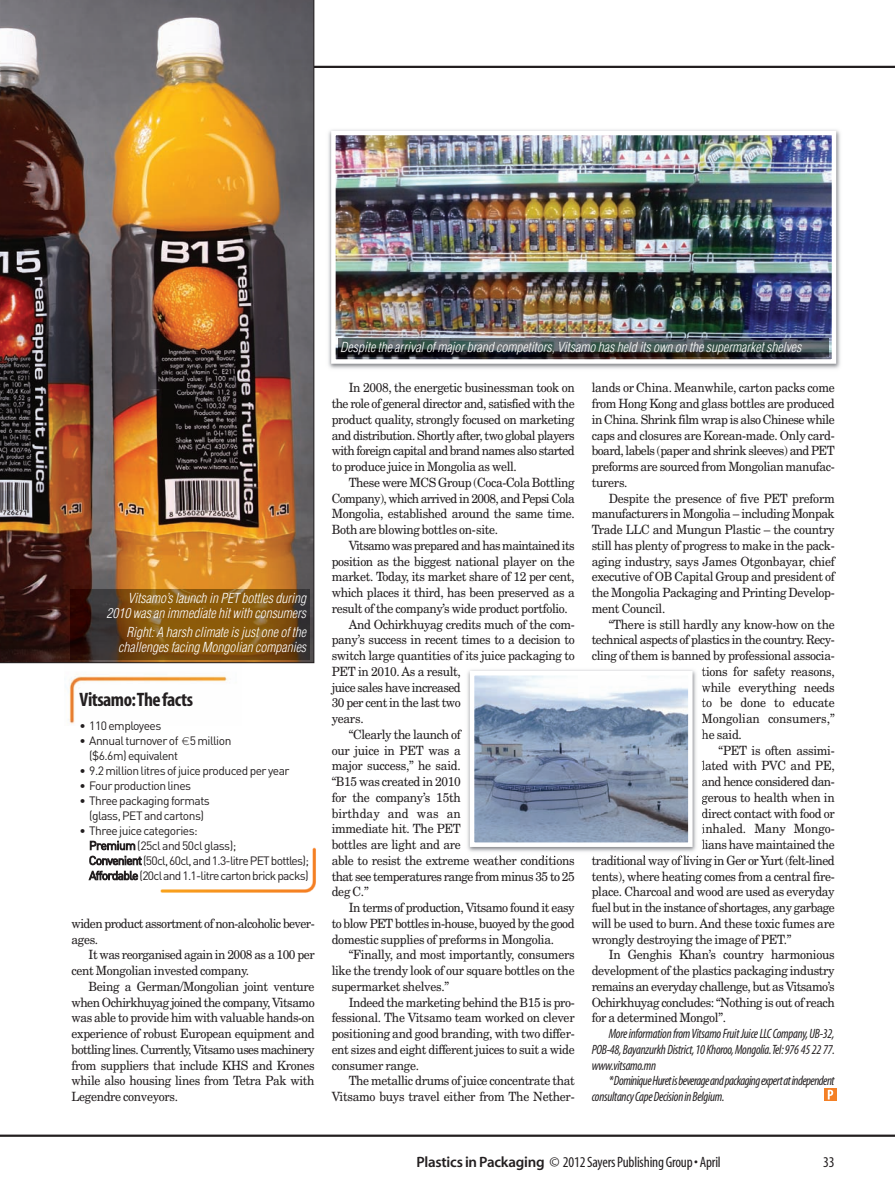
<style>
.page{position:relative;width:895px;height:1193px;background:#fff}
.page>*{position:absolute;margin:0;border:0;box-sizing:border-box;transform-origin:0 0}
.t1{font:700 condensed 19.5px "Myriad";letter-spacing:-.025em;color:#231f20}
.t2{font:condensed 15px "Myriad";letter-spacing:-.01em;color:#231f20}
.t3{font:italic 300 condensed 13.5px/15px "Helvetica";color:#fff;text-align:right}
.t4{font:italic condensed 13.5px/15.8px "Myriad";letter-spacing:-.02em;color:#231f20;text-align:justify;scale:.94 1}
.t5{font:12.75px/15.8px "New Century Schlbk";letter-spacing:-.03em;color:#231f20;text-align:justify;scale:.94 1}
.t6{font:12.75px "New Century Schlbk";letter-spacing:-.05em;color:#231f20;scale:.94 1}
.t7{font:12.75px "New Century Schlbk";letter-spacing:-.005em;color:#231f20;scale:.94 1}
.t8{font:12.75px "New Century Schlbk";letter-spacing:-.055em;color:#231f20;scale:.94 1}
.t9{font:12.75px "New Century Schlbk";letter-spacing:-.01em;color:#231f20;scale:.94 1}
.t10{font:12.75px "New Century Schlbk";letter-spacing:.005em;color:#231f20;scale:.94 1}
.t11{font:12px/15px "DIN";letter-spacing:-.04em;color:#231f20}
.t12{font:12px/15px "DIN";letter-spacing:-.06em;color:#231f20}
.s1{font-family:"Logofont Euro";font-size:13.5px}
.s2{font-family:"Myriad Semi Bold Norm";font-stretch:normal}
</style>
<div class="page">
<img style="left:0;top:0;width:894px;height:1137px">
<p class="t3" style="left:106px;top:592px;width:204px">Vitsamo’s launch in PET bottles during<br>2010 was an immediate hitwith consumers</p>
<p class="t3" style="left:118px;top:626px;width:192px">Right:A harsh climate is justone ofthe challenges facing Mongolian companies</p>
<h1 class="t1" style="left:79px;top:693px;width:115px">Vitsamo: The facts</h1>
<p class="t11" style="left:79px;top:719px;width:83px">• 110 employees</p>
<p class="t11" style="left:89px;top:734px;width:144px;text-indent:-9px">• Annual turnover of <span class="s1">e</span>5 million ($6.6m) equivalent</p>
<p class="t11" style="left:79px;top:764px;width:211px">• 9.2 million litres of juice produced per year</p>
<p class="t11" style="left:79px;top:779px;width:113px">• Four production lines</p>
<p class="t11" style="left:79px;top:794px;width:132px;text-align:center">• Three packaging formats (glass, PET and cartons)</p>
<p class="t12" style="left:89px;top:824px;width:221px;text-indent:-9px">• Three juice categories:<br>Premium (25cl and 50cl glass); Convenient(50cl, 60cl, and 1.3-litre PET bottles); Affordable(20cl and 1.1-litre carton brick packs)</p>
<p class="t5" style="left:72px;top:916px;width:260px">widen product assortment of non-alcoholic bever&shy;ages.</p>
<p class="t5" style="left:72px;top:948px;width:260px;text-indent:17px">It was reorganised again in 2008 as a 100 per cent Mongolian invested company.</p>
<p class="t5" style="left:72px;top:979px;width:260px;text-indent:17px">Being a German/Mongolian joint venture when Ochirkhuyag joined the company, Vitsamo was able to provide him with valuable hands-on experience of robust European equipment and bottling lines. Currently, Vitsamo uses machinery from suppliers that include KHS and Krones while also housing lines from Tetra Pak with Legendre conveyors.</p>
<p class="t3" style="left:340px;top:340px;width:465px">Despite the arrivalofmajorbrand competitors,Vitsamo has held its own on the supermarketshelves</p>
<p class="t5" style="left:331px;top:381px;width:260px;text-indent:17px">In 2008, the energetic businessman took on the role of general director and, satisfied with the product quality, strongly focused on marketing and distribution. Shortly after, two global players with foreign capital and brand names also started to produce juice in Mongolia as well.</p>
<p class="t5" style="left:331px;top:475px;width:260px;text-indent:17px">These were MCS Group (Coca-Cola Bottling Company), which arrived in 2008, and Pepsi Cola Mongolia, established around the same time.<br>Both are blowing bottles on-site.</p>
<p class="t8" style="left:348px;top:540px;width:242px">Vitsamo was prepared and has maintained its</p>
<p class="t5" style="left:331px;top:554px;width:260px">position as the biggest national player on the</p>
<p class="t5" style="left:331px;top:570px;width:260px">market. Today, its market share of 12 per cent,</p>
<p class="t5" style="left:331px;top:586px;width:260px">which places it third, has been preserved as a</p>
<p class="t5" style="left:331px;top:601px;width:253px">result of the company’s wide product portfolio.</p>
<p class="t5" style="left:348px;top:617px;width:242px">And Ochirkhuyag credits much of the com-</p>
<p class="t5" style="left:331px;top:633px;width:260px">pany’s success in recent times to a decision to</p>
<p class="t5" style="left:331px;top:649px;width:260px">switch large quantities of its juice packaging to</p>
<p class="t5" style="left:331px;top:664px;width:139px">PET in 2010. As a result,</p>
<p class="t5" style="left:331px;top:680px;width:139px">juice sales have increased</p>
<p class="t5" style="left:331px;top:696px;width:139px">30 per cent in the last two</p>
<p class="t5" style="left:331px;top:712px;width:35px">years.</p>
<p class="t5" style="left:348px;top:727px;width:121px">“Clearly the launch of</p>
<p class="t5" style="left:331px;top:743px;width:139px">our juice in PET was a</p>
<p class="t5" style="left:331px;top:759px;width:139px">major success,” he said.</p>
<p class="t5" style="left:331px;top:775px;width:139px">“B15 was created in 2010</p>
<p class="t5" style="left:331px;top:790px;width:139px">for the company’s 15th</p>
<p class="t10" style="left:331px;top:808px;width:139px">birthday and was an</p>
<p class="t5" style="left:331px;top:822px;width:139px">immediate hit. The PET</p>
<p class="t5" style="left:331px;top:838px;width:139px">bottles are light and are</p>
<p class="t5" style="left:331px;top:853px;width:260px">able to resist the extreme weather conditions</p>
<p class="t6" style="left:331px;top:871px;width:260px">that see temperatures range from minus 35 to 25</p>
<p class="t5" style="left:331px;top:885px;width:41px">deg C.”</p>
<p class="t5" style="left:348px;top:901px;width:242px">In terms of production, Vitsamo found it easy</p>
<p class="t5" style="left:331px;top:916px;width:260px">to blow PET bottles in-house, buoyed by the good</p>
<p class="t5" style="left:331px;top:932px;width:238px">domestic supplies of preforms in Mongolia.</p>
<p class="t5" style="left:348px;top:948px;width:242px">“Finally, and most importantly, consumers</p>
<p class="t5" style="left:331px;top:964px;width:260px">like the trendy look of our square bottles on the</p>
<p class="t5" style="left:331px;top:979px;width:126px">supermarket shelves.”</p>
<p class="t5" style="left:348px;top:995px;width:242px">Indeed the marketing behind the B15 is pro-</p>
<p class="t5" style="left:331px;top:1011px;width:260px">fessional. The Vitsamo team worked on clever</p>
<p class="t5" style="left:331px;top:1027px;width:260px">positioning and good branding, with two differ-</p>
<p class="t5" style="left:331px;top:1042px;width:260px">ent sizes and eight different juices to suit a wide</p>
<p class="t5" style="left:331px;top:1058px;width:95px">consumer range.</p>
<p class="t5" style="left:348px;top:1074px;width:242px">The metallic drums of juice concentrate that</p>
<p class="t5" style="left:331px;top:1090px;width:260px">Vitsamo buys travel either from The Nether-</p>
<p class="t5" style="left:591px;top:381px;width:260px">lands or China. Meanwhile, carton packs come from Hong Kong and glass bottles are produced in China. Shrink film wrap is also Chinese while caps and closures are Korean-made. Only card&shy;board, labels (paper and shrink sleeves) and PET preforms are sourced from Mongolian manufac&shy;turers.</p>
<p class="t5" style="left:591px;top:491px;width:260px;text-indent:17px">Despite the presence of five PET preform manufacturers in Mongolia – including Monpak Trade LLC and Mungun Plastic – the country still has plenty of progress to make in the pack&shy;aging industry, says James Otgonbayar, chief executive of OB Capital Group and president of the Mongolia Packaging and Printing Develop&shy;ment Council.</p>
<p class="t5" style="left:608px;top:617px;width:242px">“There is still hardly any know-how on the</p>
<p class="t5" style="left:591px;top:633px;width:260px">technical aspects of plastics in the country. Recy-</p>
<p class="t5" style="left:591px;top:649px;width:260px">cling of them is banned by professional associa-</p>
<p class="t5" style="left:701px;top:664px;width:143px">tions for safety reasons,</p>
<p class="t5" style="left:701px;top:680px;width:143px">while everything needs</p>
<p class="t9" style="left:701px;top:698px;width:143px">to be done to educate</p>
<p class="t7" style="left:701px;top:713px;width:143px">Mongolian consumers,”</p>
<p class="t5" style="left:701px;top:727px;width:44px">he said.</p>
<p class="t5" style="left:718px;top:743px;width:125px">“PET is often assimi-</p>
<p class="t5" style="left:701px;top:759px;width:143px">lated with PVC and PE,</p>
<p class="t5" style="left:701px;top:775px;width:143px">and hence considered dan-</p>
<p class="t5" style="left:701px;top:790px;width:143px">gerous to health when in</p>
<p class="t5" style="left:701px;top:806px;width:143px">direct contact with food or</p>
<p class="t7" style="left:701px;top:824px;width:143px">inhaled. Many Mongo-</p>
<p class="t5" style="left:701px;top:838px;width:143px">lians have maintained the</p>
<p class="t5" style="left:591px;top:853px;width:260px">traditional way of living in Ger or Yurt (felt-lined</p>
<p class="t5" style="left:591px;top:869px;width:260px">tents), where heating comes from a central fire-</p>
<p class="t5" style="left:591px;top:885px;width:260px">place. Charcoal and wood are used as everyday</p>
<p class="t5" style="left:591px;top:901px;width:260px">fuel but in the instance of shortages, any garbage</p>
<p class="t5" style="left:591px;top:916px;width:260px">will be used to burn. And these toxic fumes are</p>
<p class="t5" style="left:591px;top:932px;width:214px">wrongly destroying the image of PET.”</p>
<p class="t5" style="left:608px;top:948px;width:242px">In Genghis Khan’s country harmonious</p>
<p class="t5" style="left:591px;top:964px;width:260px">development of the plastics packaging industry</p>
<p class="t5" style="left:591px;top:979px;width:260px">remains an everyday challenge, but as Vitsamo’s</p>
<p class="t5" style="left:591px;top:995px;width:260px">Ochirkhuyag concludes: “Nothing is out of reach</p>
<p class="t5" style="left:591px;top:1011px;width:144px">for a determined Mongol”.</p>
<p class="t4" style="left:591px;top:1027px;width:260px;text-indent:17px">More information from Vitsamo Fruit Juice LLC Company, UB-32, POB-48, Bayanzurkh District, 10 Khoroo, Mongolia.Tel: 976 45 22 77. www.vitsamo.mn</p>
<p class="t4" style="left:591px;top:1074px;width:260px;text-indent:17px">*Dominique Huret is beverage and packaging expert at independent consultancy Cape Decision in Belgium.</p>
<p class="t2" style="left:416px;top:1156px;width:305px"><span class="s2">Plastics in Packaging</span> © 2012 Sayers Publishing Group • April</p>
<p class="t2" style="left:822px;top:1156px;width:13px">33</p>
</div>
